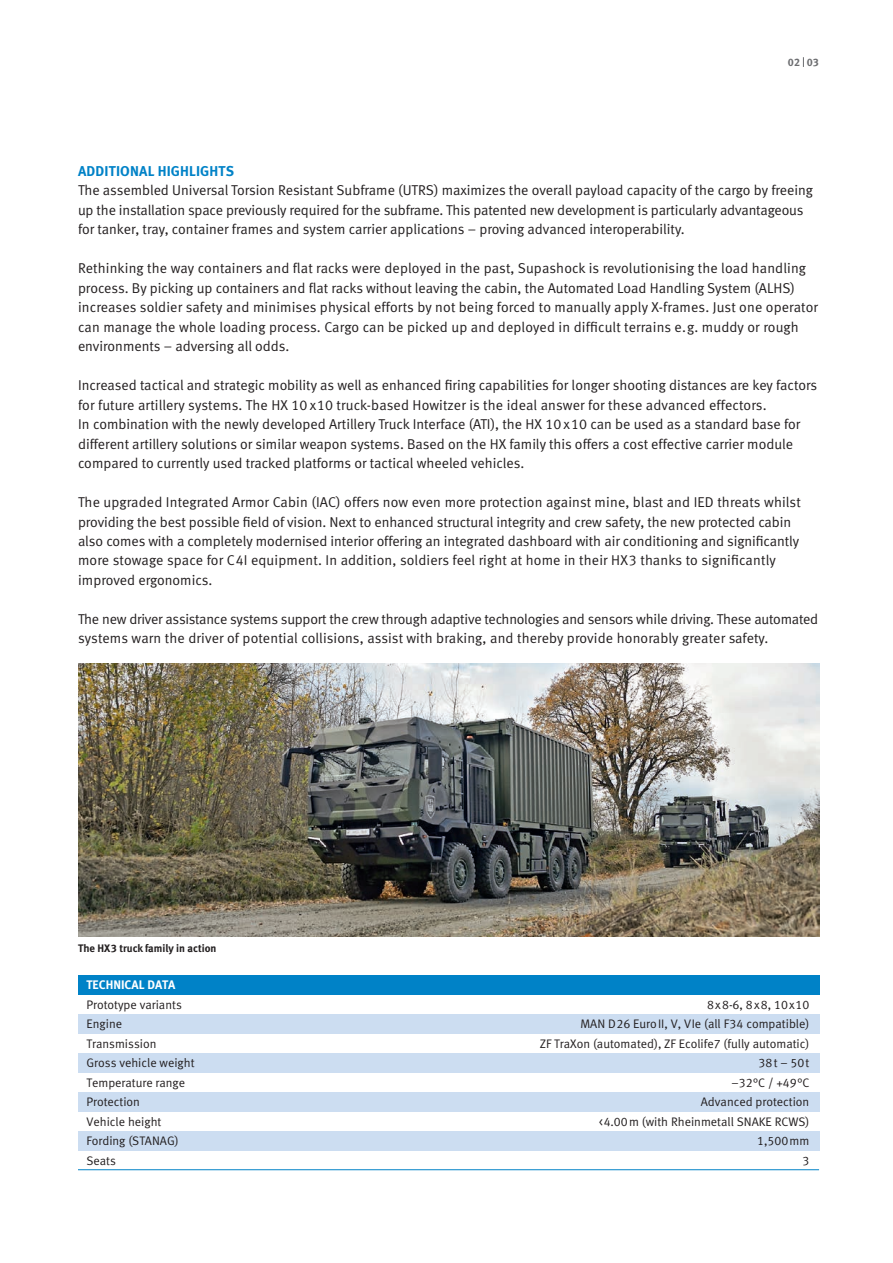
<style>
.page{position:relative;width:893px;height:1263px;background:#fff}
.page>*{position:absolute;margin:0;border:0;box-sizing:border-box;transform-origin:0 0}
.t1{font:14.25px/19.5px "Meta Normal LF";color:#231f20}
.t2{font:14.25px "Meta Bold LF";letter-spacing:.01em;color:#0082c7}
.t3{font:12.3px "Meta Normal LF";color:#231f20}
.t4{font:12.3px "Meta Normal LF";letter-spacing:.1em;color:#231f20}
.t5{font:12.3px "Meta Bold LF";color:#fff}
.t6{font:10.8px "Meta Bold LF";color:#231f20}
.t7{font:10.8px "Meta Bold LF";color:#6c6d70}
</style>
<div class="page">
<div style="left:78px;top:975px;width:741px;height:20px;background:#0082c7"></div>
<div style="left:78px;top:1014px;width:741px;height:19px;background:#ccddf1"></div>
<div style="left:78px;top:1053px;width:741px;height:19px;background:#ccddf1"></div>
<div style="left:78px;top:1092px;width:741px;height:19px;background:#ccddf1"></div>
<div style="left:78px;top:1131px;width:741px;height:19px;background:#ccddf1"></div>
<img style="left:78px;top:663px;width:741px;height:273px">
<hr style="left:78px;top:1169px;width:741px;height:1px;background:#0082c7">
<p class="t7" style="left:788px;top:56px;width:33px">02 03</p>
<p class="t2" style="left:78px;top:162px;width:158px">ADDITIONAL HIGHLIGHTS</p>
<p class="t1" style="left:78px;top:180px;width:737px">The assembled Universal Torsion Resistant Subframe (UTRS) maximizes the overall payload capacity of the cargo by freeing up the installation space previously required for the subframe. This patented new development is particularly advantageous for tanker, tray, container frames and system carrier applications – proving advanced interoperability.</p>
<p class="t1" style="left:78px;top:258px;width:741px">Rethinking the way containers and flat racks were deployed in the past, Supashock is revolutionising the load handling process. By picking up containers and flat racks without leaving the cabin, the Automated Load Handling System (ALHS) increases soldier safety and minimises physical efforts by not being forced to manually apply X-frames. Just one operator can manage the whole loading process. Cargo can be picked up and deployed in difficult terrains e.g. muddy or rough environments – adversing all odds.</p>
<p class="t1" style="left:78px;top:375px;width:741px">Increased tactical and strategic mobility as well as enhanced firing capabilities for longer shooting distances are key factors for future artillery systems. The HX 10 x10 truck-based Howitzer is the ideal answer for these advanced effectors.<br>In combination with the newly developed Artillery Truck Interface (ATI), the HX 10 x10 can be used as a standard base for different artillery solutions or similar weapon systems. Based on the HX family this offers a cost effective carrier module compared to currently used tracked platforms or tactical wheeled vehicles.</p>
<p class="t1" style="left:78px;top:492px;width:724px">The upgraded Integrated Armor Cabin (IAC) offers now even more protection against mine, blast and IED threats whilst providing the best possible field of vision. Next to enhanced structural integrity and crew safety, the new protected cabin also comes with a completely modernised interior offering an integrated dashboard with air conditioning and significantly more stowage space for C4I equipment. In addition, soldiers feel right at home in their HX3 thanks to significantly improved ergonomics.</p>
<p class="t1" style="left:78px;top:609px;width:742px">The new driver assistance systems support the crew through adaptive technologies and sensors while driving. These automated systems warn the driver of potential collisions, assist with braking, and thereby provide honorably greater safety.</p>
<p class="t6" style="left:78px;top:942px;width:140px">The HX3 truck family in action</p>
<p class="t5" style="left:87px;top:978px;width:90px">TECHNICAL DATA</p>
<p class="t3" style="left:87px;top:997px;width:97px">Prototype variants</p>
<p class="t4" style="left:707px;top:997px;width:104px">8x8-6, 8x8, 10x10</p>
<p class="t3" style="left:87px;top:1017px;width:37px">Engine</p>
<p class="t3" style="left:580px;top:1017px;width:230px">MAN D26 EuroII, V, VIe (all F34 compatible)</p>
<p class="t3" style="left:87px;top:1036px;width:71px">Transmission</p>
<p class="t3" style="left:540px;top:1036px;width:271px">ZF TraXon (automated), ZF Ecolife7 (fully automatic)</p>
<p class="t3" style="left:87px;top:1056px;width:110px">Gross vehicle weight</p>
<p class="t3" style="left:759px;top:1056px;width:52px">38t – 50t</p>
<p class="t3" style="left:87px;top:1075px;width:100px">Temperature range</p>
<p class="t3" style="left:732px;top:1075px;width:79px">–32°C / +49°C</p>
<p class="t3" style="left:87px;top:1095px;width:55px">Protection</p>
<p class="t3" style="left:701px;top:1095px;width:110px">Advanced protection</p>
<p class="t3" style="left:87px;top:1114px;width:76px">Vehicle height</p>
<p class="t3" style="left:599px;top:1114px;width:212px">&lt;4.00m (with Rheinmetall SNAKE RCWS)</p>
<p class="t3" style="left:87px;top:1134px;width:94px">Fording (STANAG)</p>
<p class="t3" style="left:757px;top:1134px;width:54px">1,500mm</p>
<p class="t3" style="left:87px;top:1153px;width:31px">Seats</p>
<p class="t3" style="left:802px;top:1153px;width:8px">3</p>
</div>
